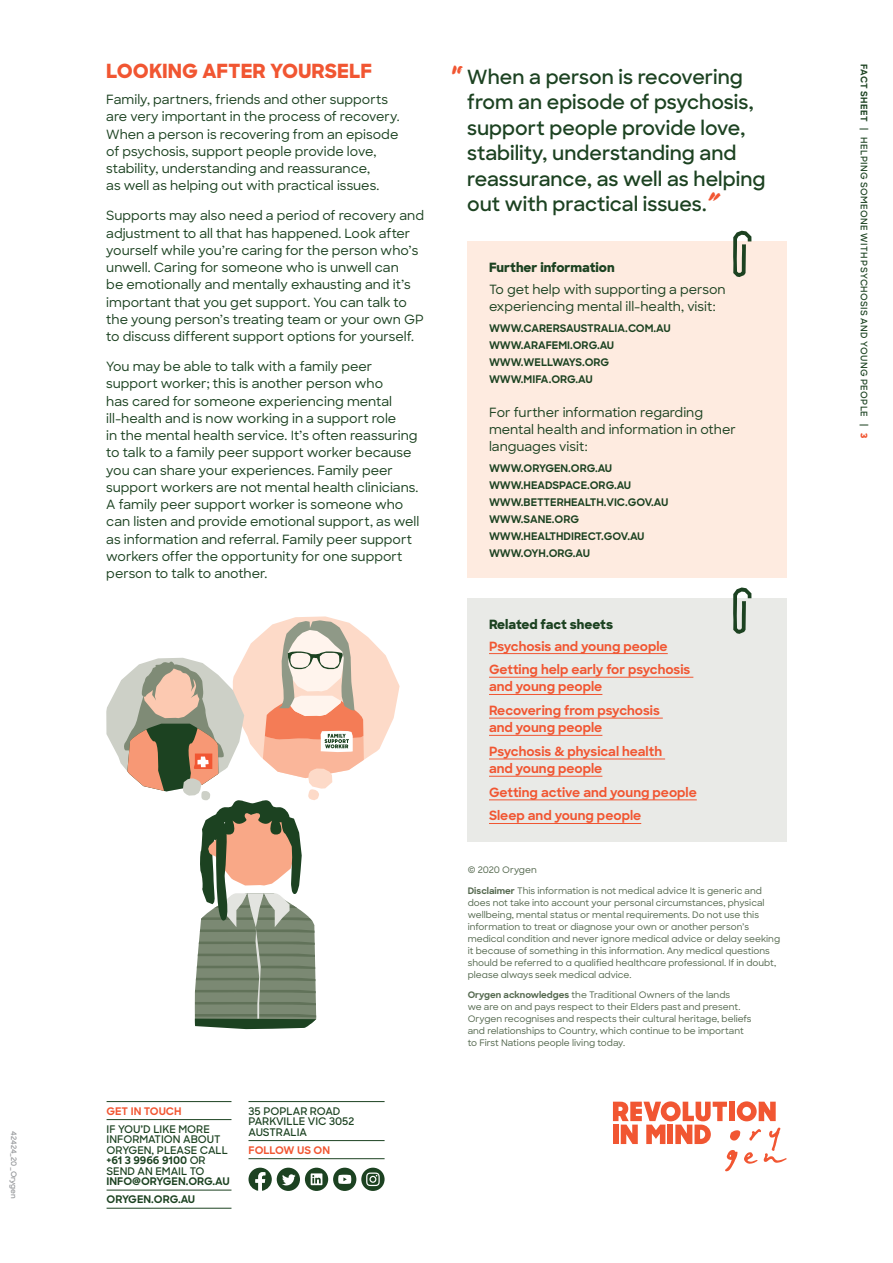
<style>
.page{position:relative;width:893px;height:1263px;background:#fff}
.page>*{position:absolute;margin:0;border:0;box-sizing:border-box;transform-origin:0 0}
.t1{font:600 19.5px/25.5px "Sharp Sans";color:#1c4221}
.t2{font:800 19.5px "Sharp Sans";color:#f15632}
.t3{font:500 12.75px/17.2px "Sharp Sans";color:#1c4221}
.t4{font:700 12.75px/23.7px "Sharp Sans";color:#f15632}
.t5{font:800 12.75px "Sharp Sans";color:#1c4221}
.t6{font:700 10.5px/16.8px "Sharp Sans";color:#1c4221}
.t7{font:600 10.5px/10.5px "Sharp Sans";color:#1c4221}
.t8{font:700 10.5px "Sharp Sans";color:#f15632}
.t9{font:500 9px/12px "Sharp Sans";color:#53674d}
.t10{font:600 9px "Sharp Sans";letter-spacing:.045em;color:#1c4221}
.t11{font:600 7.5px "Sharp Sans";color:#939598}
.s1{font-weight:700}
.s2{font-family:"Flood Std";font-weight:400;font-size:30px;color:#f15632}
.s3{font-weight:800;color:#f15632}
</style>
<div class="page">
<svg style="left:613px;top:1101px;width:174px;height:70px"></svg>
<hr style="left:107px;top:1101px;width:124px;height:1px;background:#1c4221">
<hr style="left:107px;top:1119px;width:124px;height:1px;background:#1c4221">
<hr style="left:107px;top:1190px;width:124px;height:1px;background:#1c4221">
<hr style="left:107px;top:1208px;width:124px;height:1px;background:#1c4221">
<svg style="left:248px;top:1168px;width:24px;height:23px"></svg>
<svg style="left:305px;top:1168px;width:23px;height:23px"></svg>
<svg style="left:311px;top:1173px;width:11px;height:12px"></svg>
<div style="left:333px;top:1168px;width:23px;height:23px;background:#1c4221;border-radius:50%"></div>
<svg style="left:338px;top:1175px;width:13px;height:9px"></svg>
<div style="left:361px;top:1168px;width:24px;height:23px;background:#1c4221;border-radius:50%"></div>
<svg style="left:366px;top:1172px;width:14px;height:14px"></svg>
<div style="left:277px;top:1168px;width:23px;height:23px;background:#1c4221;border-radius:50%"></div>
<svg style="left:282px;top:1174px;width:14px;height:11px"></svg>
<hr style="left:248px;top:1101px;width:137px;height:1px;background:#1c4221">
<hr style="left:248px;top:1140px;width:137px;height:1px;background:#1c4221">
<hr style="left:248px;top:1158px;width:137px;height:1px;background:#1c4221">
<div style="left:468px;top:241px;width:319px;height:337px;background:#feebe0"></div>
<svg style="left:733px;top:231px;width:18px;height:46px"></svg>
<div style="left:468px;top:598px;width:319px;height:244px;background:#e9eae7"></div>
<hr style="left:489px;top:653px;width:179px;height:1px;background:#f15632">
<hr style="left:489px;top:677px;width:204px;height:1px;background:#f15632">
<hr style="left:489px;top:694px;width:113px;height:1px;background:#f15632">
<hr style="left:489px;top:718px;width:174px;height:1px;background:#f15632">
<hr style="left:489px;top:735px;width:113px;height:1px;background:#f15632">
<hr style="left:489px;top:759px;width:176px;height:1px;background:#f15632">
<hr style="left:489px;top:776px;width:113px;height:1px;background:#f15632">
<hr style="left:489px;top:800px;width:208px;height:1px;background:#f15632">
<hr style="left:489px;top:823px;width:152px;height:1px;background:#f15632">
<svg style="left:733px;top:587px;width:18px;height:47px"></svg>
<svg style="left:106px;top:616px;width:294px;height:413px"></svg>
<p class="t11" style="left:19px;top:1131px;width:69px;rotate:90deg">42424_20_Orygen</p>
<h1 class="t2" style="left:106px;top:57px;width:267px">LOOKING AFTER YOURSELF</h1>
<p class="t3" style="left:106px;top:90px;width:295px">Family, partners, friends and other supports are very important in the process of recovery.<br>When a person is recovering from an episode of psychosis, support people provide love, stability, understanding and reassurance,<br>as well as helping out with practical issues.</p>
<p class="t3" style="left:106px;top:207px;width:319px">Supports may also need a period of recovery and adjustment to all that has happened. Look after yourself while you’re caring for the person who’s unwell. Caring for someone who is unwell can<br>be emotionally and mentally exhausting and it’s important that you get support. You can talk to the young person’s treating team or your own GP to discuss different support options for yourself.</p>
<p class="t3" style="left:106px;top:357px;width:315px">You may be able to talk with a family peer support worker; this is another person who<br>has cared for someone experiencing mental ill-health and is now working in a support role<br>in the mental health service. It’s often reassuring to talk to a family peer support worker because you can share your experiences. Family peer support workers are not mental health clinicians.<br>A family peer support worker is someone who can listen and provide emotional support, as well as information and referral. Family peer support workers offer the opportunity for one support person to talk to another.</p>
<p class="t8" style="left:107px;top:1103px;width:77px">GET IN TOUCH</p>
<p class="t7" style="left:107px;top:1123px;width:123px">IF YOU’D LIKE MORE<br>INFORMATION ABOUT<br>ORYGEN, PLEASE CALL <span class="s1">+61 3 9966 9100</span> OR<br>SEND AN EMAIL TO</p>
<p class="t6" style="left:107px;top:1172px;width:125px;line-height:18px">INFO@ORYGEN.ORG.AU<br>ORYGEN.ORG.AU</p>
<p class="t7" style="left:248px;top:1105px;width:107px">35 POPLAR ROAD<br>PARKVILLE VIC 3052<br>AUSTRALIA</p>
<p class="t8" style="left:248px;top:1142px;width:83px">FOLLOW US ON</p>
<h1 class="t1" style="left:467px;top:63px;width:300px;text-indent:-17px"><span class="s2">"</span> When a person is recovering from an episode of psychosis, support people provide love, stability, understanding and reassurance, as well as helping out with practical issues.<span class="s2">”</span></h1>
<p class="t5" style="left:489px;top:258px;width:127px">Further information</p>
<p class="t3" style="left:489px;top:280px;width:238px">To get help with supporting a person experiencing mental ill-health, visit:</p>
<p class="t6" style="left:489px;top:320px;width:183px">WWW.CARERSAUSTRALIA.COM.AU<br>WWW.ARAFEMI.ORG.AU<br>WWW.WELLWAYS.ORG<br>WWW.MIFA.ORG.AU</p>
<p class="t3" style="left:489px;top:403px;width:248px">For further information regarding mental health and information in other languages visit:</p>
<p class="t6" style="left:489px;top:460px;width:181px">WWW.ORYGEN.ORG.AU<br>WWW.HEADSPACE.ORG.AU<br>WWW.BETTERHEALTH.VIC.GOV.AU<br>WWW.SANE.ORG<br>WWW.HEALTHDIRECT.GOV.AU<br>WWW.OYH.ORG.AU</p>
<p class="t5" style="left:489px;top:615px;width:126px">Related fact sheets</p>
<p class="t4" style="left:489px;top:634px;width:203px">Psychosis and young people<br>Getting help early for psychosis</p>
<p class="t4" style="left:489px;top:674px;width:172px">and young people<br>Recovering from psychosis</p>
<p class="t4" style="left:489px;top:715px;width:175px">and young people<br>Psychosis &amp; physical health</p>
<p class="t4" style="left:489px;top:756px;width:209px">and young people<br>Getting active and young people<br>Sleep and young people</p>
<p class="t9" style="left:468px;top:863px;width:71px">© 2020 Orygen</p>
<p class="t9" style="left:468px;top:884px;width:314px"><span class="s1">Disclaimer</span> This information is not medical advice It is generic and does not take into account your personal circumstances, physical wellbeing, mental status or mental requirements. Do not use this information to treat or diagnose your own or another person’s medical condition and never ignore medical advice or delay seeking it because of something in this information. Any medical questions should be referred to a qualified healthcare professional. If in doubt, please always seek medical advice.</p>
<p class="t9" style="left:468px;top:988px;width:285px"><span class="s1">Orygen acknowledges</span> the Traditional Owners of the lands<br>we are on and pays respect to their Elders past and present.<br>Orygen recognises and respects their cultural heritage, beliefs and relationships to Country, which continue to be important to First Nations people living today.</p>
<p class="t10" style="left:871px;top:64px;width:376px;rotate:90deg"><span class="s1">FACT SHEET</span> | HELPING SOMEONE WITH PSYCHOSIS AND YOUNG PEOPLE | <span class="s3">3</span></p>
</div>
